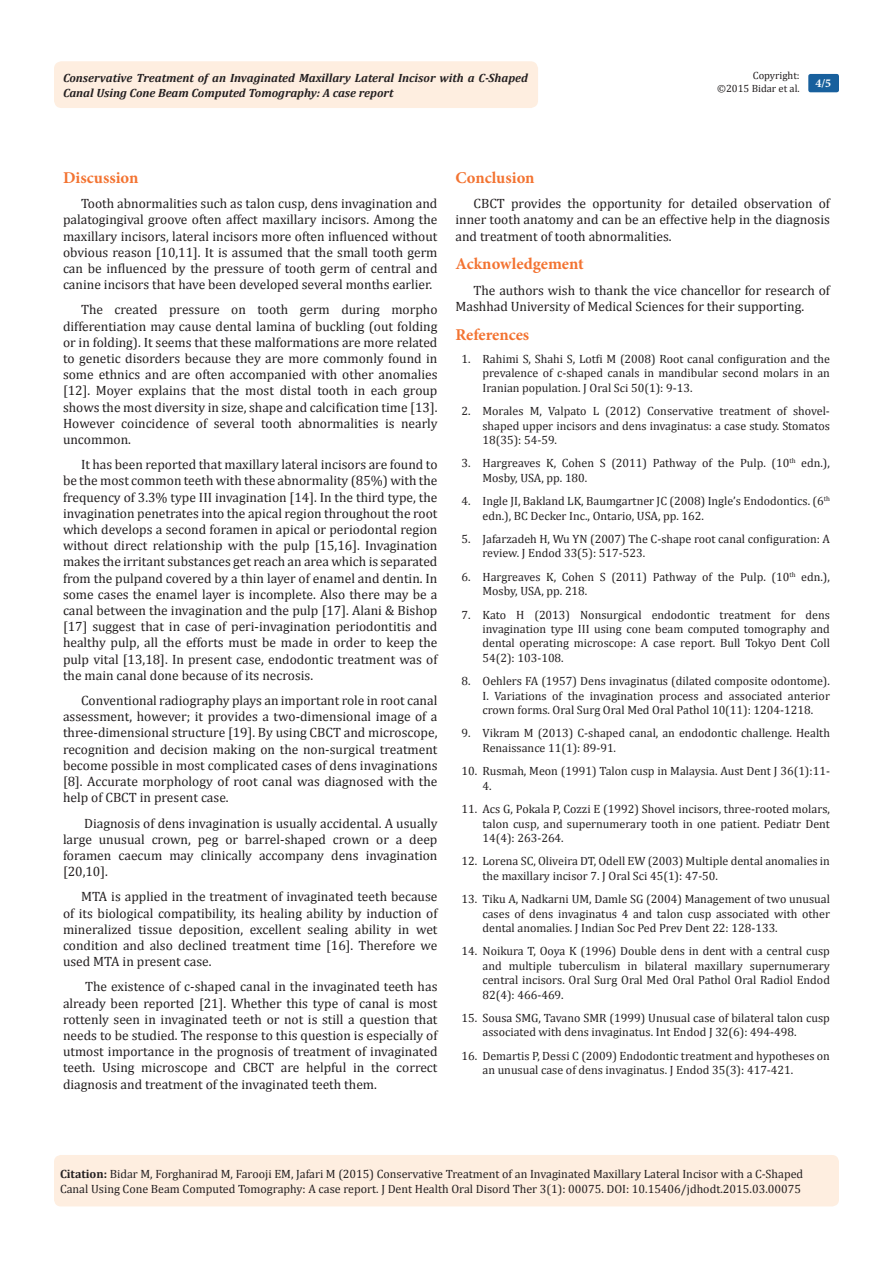
<style>
.page{position:relative;width:893px;height:1263px;background:#fff}
.page>*{position:absolute;margin:0;border:0;box-sizing:border-box;transform-origin:0 0}
.t1{font:700 16.5px "Minion Pro";color:#f37331}
.t2{font:13.5px/16.2px "Cambria";color:#231f20;text-align:justify}
.t3{font:12px/14.4px "Cambria";color:#231f20}
.t4{font:italic 700 12px/14.4px "Cambria";color:#231f20}
.t5{font:700 12px "Minion Pro";color:#fff}
.t6{font:10.5px/12.6px "Cambria";color:#231f20;text-align:right}
.s1{font-weight:700}
</style>
<div class="page">
<div style="left:54px;top:61px;width:484px;height:47px;background:#feeee0;border-radius:8px"></div>
<div style="left:808px;top:74px;width:31px;height:18px;background:#18609d;border-radius:2px"></div>
<div style="left:54px;top:1155px;width:785px;height:51px;background:#feeee0;border-radius:7px"></div>
<p class="t6" style="left:717px;top:69px;width:84px">Copyright:<br>©2015 Bidar et al.</p>
<p class="t4" style="left:63px;top:70px;width:467px">Conservative Treatment of an Invaginated Maxillary Lateral Incisor with a C-Shaped<br>Canal Using Cone Beam Computed Tomography: A case report</p>
<p class="t5" style="left:815px;top:75px;width:17px">4/5</p>
<p class="t1" style="left:63px;top:166px;width:77px">Discussion</p>
<p class="t2" style="left:63px;top:195px;width:376px;text-indent:18px">Tooth abnormalities such as talon cusp, dens invagination and palatogingival groove often affect maxillary incisors. Among the maxillary incisors, lateral incisors more often influenced without obvious reason [10,11]. It is assumed that the small tooth germ can be influenced by the pressure of tooth germ of central and canine incisors that have been developed several months earlier.</p>
<p class="t2" style="left:63px;top:302px;width:376px;text-indent:18px">The created pressure on tooth germ during morpho differentiation may cause dental lamina of buckling (out folding or in folding). It seems that these malformations are more related to genetic disorders because they are more commonly found in some ethnics and are often accompanied with other anomalies [12]. Moyer explains that the most distal tooth in each group shows the most diversity in size, shape and calcification time [13].<br>However coincidence of several tooth abnormalities is nearly uncommon.</p>
<p class="t2" style="left:63px;top:456px;width:376px;text-indent:18px">It has been reported that maxillary lateral incisors are found to be the most common teeth with these abnormality (85%) with the frequency of 3.3% type III invagination [14]. In the third type, the invagination penetrates into the apical region throughout the root which develops a second foramen in apical or periodontal region without direct relationship with the pulp [15,16]. Invagination makes the irritant substances get reach an area which is separated from the pulpand covered by a thin layer of enamel and dentin. In some cases the enamel layer is incomplete. Also there may be a canal between the invagination and the pulp [17]. Alani &amp; Bishop [17] suggest that in case of peri-invagination periodontitis and healthy pulp, all the efforts must be made in order to keep the pulp vital [13,18]. In present case, endodontic treatment was of the main canal done because of its necrosis.</p>
<p class="t2" style="left:63px;top:692px;width:376px;text-indent:18px">Conventional radiography plays an important role in root canal assessment, however; it provides a two-dimensional image of a three-dimensional structure [19]. By using CBCT and microscope, recognition and decision making on the non-surgical treatment become possible in most complicated cases of dens invaginations [8]. Accurate morphology of root canal was diagnosed with the help of CBCT in present case.</p>
<p class="t2" style="left:63px;top:815px;width:376px;text-indent:21px">Diagnosis of dens invagination is usually accidental. A usually large unusual crown, peg or barrel-shaped crown or a deep foramen caecum may clinically accompany dens invagination [20,10].</p>
<p class="t2" style="left:63px;top:888px;width:376px;text-indent:18px">MTA is applied in the treatment of invaginated teeth because of its biological compatibility, its healing ability by induction of mineralized tissue deposition, excellent sealing ability in wet condition and also declined treatment time [16]. Therefore we used MTA in present case.</p>
<p class="t2" style="left:63px;top:978px;width:376px;text-indent:22px">The existence of c-shaped canal in the invaginated teeth has already been reported [21]. Whether this type of canal is most rottenly seen in invaginated teeth or not is still a question that needs to be studied. The response to this question is especially of utmost importance in the prognosis of treatment of invaginated teeth. Using microscope and CBCT are helpful in the correct diagnosis and treatment of the invaginated teeth them.</p>
<p class="t1" style="left:455px;top:166px;width:81px">Conclusion</p>
<p class="t2" style="left:455px;top:195px;width:376px;text-indent:18px">CBCT provides the opportunity for detailed observation of inner tooth anatomy and can be an effective help in the diagnosis and treatment of tooth abnormalities.</p>
<p class="t1" style="left:455px;top:252px;width:130px">Acknowledgement</p>
<p class="t2" style="left:455px;top:282px;width:376px;text-indent:18px">The authors wish to thank the vice chancellor for research of<br>Mashhad University of Medical Sciences for their supporting.</p>
<p class="t1" style="left:455px;top:323px;width:75px">References</p>
<p class="t3" style="left:482px;top:352px;width:349px;text-align:justify;text-indent:-21px">1. Rahimi S, Shahi S, Lotfi M (2008) Root canal configuration and the prevalence of c-shaped canals in mandibular second molars in an Iranian population. J Oral Sci 50(1): 9-13.</p>
<p class="t3" style="left:482px;top:404px;width:349px;text-align:justify;text-indent:-21px">2. Morales M, Valpato L (2012) Conservative treatment of shovel&shy;shaped upper incisors and dens invaginatus: a case study. Stomatos 18(35): 54-59.</p>
<p class="t3" style="left:482px;top:456px;width:349px;text-indent:-21px">3. Hargreaves K, Cohen S (2011) Pathway of the Pulp. (10<sup>th</sup> edn.),<br>Mosby, USA, pp. 180.</p>
<p class="t3" style="left:482px;top:494px;width:349px;text-indent:-21px">4. Ingle JI, Bakland LK, Baumgartner JC (2008) Ingle’s Endodontics. (6<sup>th </sup>edn.), BC Decker Inc., Ontario, USA, pp. 162.</p>
<p class="t3" style="left:482px;top:532px;width:349px;text-indent:-21px">5. Jafarzadeh H, Wu YN (2007) The C-shape root canal configuration: A review. J Endod 33(5): 517-523.</p>
<p class="t3" style="left:482px;top:569px;width:349px;text-indent:-21px">6. Hargreaves K, Cohen S (2011) Pathway of the Pulp. (10<sup>th</sup> edn.),<br>Mosby, USA, pp. 218.</p>
<p class="t3" style="left:482px;top:607px;width:349px;text-align:justify;text-indent:-21px">7. Kato H (2013) Nonsurgical endodontic treatment for dens invagination type III using cone beam computed tomography and dental operating microscope: A case report. Bull Tokyo Dent Coll 54(2): 103-108.</p>
<p class="t3" style="left:482px;top:674px;width:349px;text-align:justify;text-indent:-21px">8. Oehlers FA (1957) Dens invaginatus (dilated composite odontome).<br>I. Variations of the invagination process and associated anterior crown forms. Oral Surg Oral Med Oral Pathol 10(11): 1204-1218.</p>
<p class="t3" style="left:482px;top:726px;width:349px;text-indent:-21px">9. Vikram M (2013) C-shaped canal, an endodontic challenge. Health<br>Renaissance 11(1): 89-91.</p>
<p class="t3" style="left:482px;top:764px;width:349px;text-indent:-21px">10. Rusmah, Meon (1991) Talon cusp in Malaysia. Aust Dent J 36(1):11-<br>4.</p>
<p class="t3" style="left:482px;top:802px;width:349px;text-align:justify;text-indent:-21px">11. Acs G, Pokala P, Cozzi E (1992) Shovel incisors, three-rooted molars, talon cusp, and supernumerary tooth in one patient. Pediatr Dent 14(4): 263-264.</p>
<p class="t3" style="left:482px;top:854px;width:349px;text-indent:-21px">12. Lorena SC, Oliveira DT, Odell EW (2003) Multiple dental anomalies in the maxillary incisor 7. J Oral Sci 45(1): 47-50.</p>
<p class="t3" style="left:482px;top:892px;width:349px;text-align:justify;text-indent:-21px">13. Tiku A, Nadkarni UM, Damle SG (2004) Management of two unusual cases of dens invaginatus 4 and talon cusp associated with other dental anomalies. J Indian Soc Ped Prev Dent 22: 128-133.</p>
<p class="t3" style="left:482px;top:944px;width:349px;text-align:justify;text-indent:-21px">14. Noikura T, Ooya K (1996) Double dens in dent with a central cusp and multiple tuberculism in bilateral maxillary supernumerary central incisors. Oral Surg Oral Med Oral Pathol Oral Radiol Endod 82(4): 466-469.</p>
<p class="t3" style="left:482px;top:1010px;width:349px;text-indent:-21px">15. Sousa SMG, Tavano SMR (1999) Unusual case of bilateral talon cusp associated with dens invaginatus. Int Endod J 32(6): 494-498.</p>
<p class="t3" style="left:482px;top:1048px;width:349px;text-indent:-21px">16. Demartis P, Dessi C (2009) Endodontic treatment and hypotheses on an unusual case of dens invaginatus. J Endod 35(3): 417-421.</p>
<p class="t3" style="left:60px;top:1167px;width:745px"><span class="s1">Citation:</span> Bidar M, Forghanirad M, Farooji EM, Jafari M (2015) Conservative Treatment of an Invaginated Maxillary Lateral Incisor with a C-Shaped<br>Canal Using Cone Beam Computed Tomography: A case report. J Dent Health Oral Disord Ther 3(1): 00075. DOI: 10.15406/jdhodt.2015.03.00075</p>
</div>
